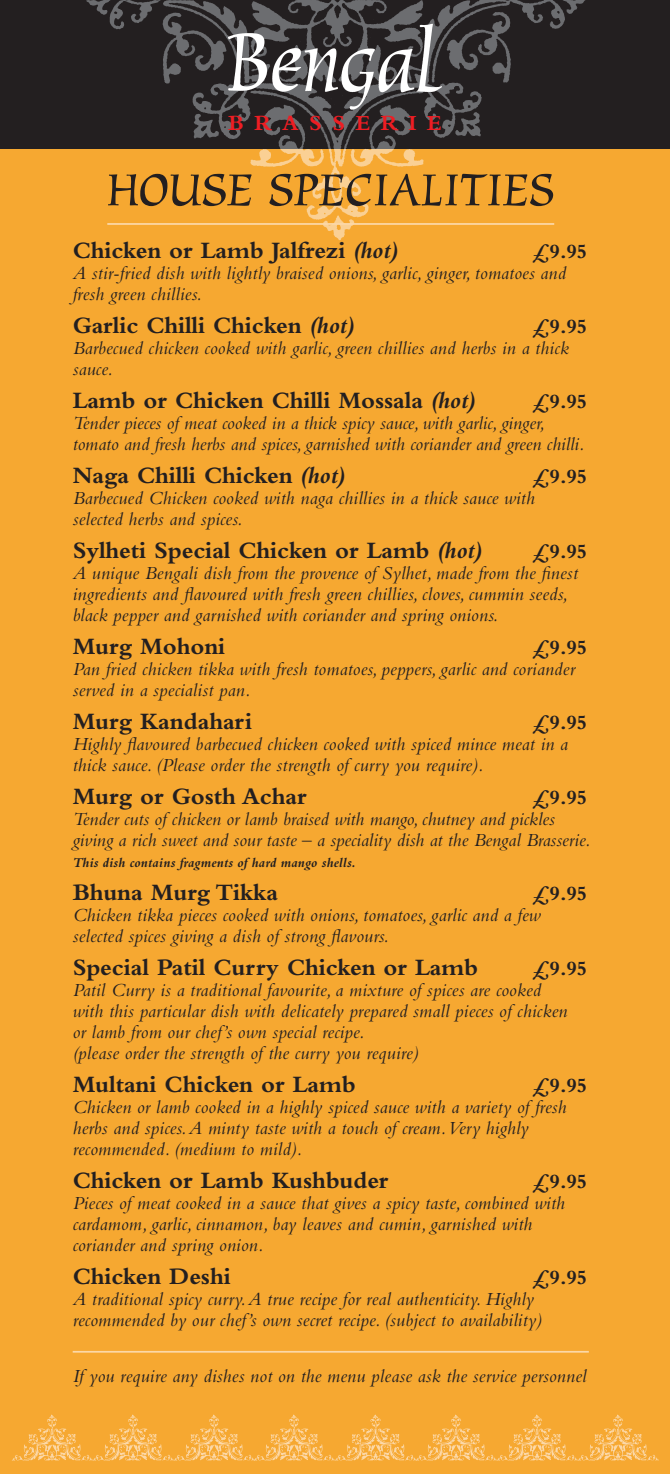
<style>
.page{position:relative;width:670px;height:1474px;background:#fff}
.page>*{position:absolute;margin:0;border:0;box-sizing:border-box;transform-origin:0 0}
.section_heads{font:68.25px "Marigold";color:#231f20}
.dishes{font:700 24.5px "Bembo";letter-spacing:-.005em;color:#231f20}
.t1{font:700 22.4px "Bembo";letter-spacing:.47em;color:#ee1d23}
.dishes-2{font:700 21px "Bembo";letter-spacing:-.005em;color:#231f20}
.description{font:italic 19.25px/21px "Bembo";letter-spacing:.01em;color:#231f20}
.description-2{font:italic 700 14px "Bembo";letter-spacing:.01em;color:#231f20}
.s1{font-style:italic}
</style>
<div class="page">
<div style="left:0;top:147px;width:670px;height:1326px;background:#f6a831"></div>
<img style="left:505px;top:1414px;width:65px;height:47px">
<img style="left:424px;top:1414px;width:81px;height:47px">
<img style="left:182px;top:1414px;width:65px;height:47px">
<img style="left:343px;top:1414px;width:81px;height:47px">
<img style="left:101px;top:1414px;width:81px;height:47px">
<img style="left:247px;top:1414px;width:96px;height:47px">
<img style="left:12px;top:1414px;width:89px;height:47px">
<img style="left:570px;top:1414px;width:89px;height:47px">
<img style="left:250px;top:149px;width:305px;height:91px">
<div style="left:0;top:0;width:670px;height:149px;background:#231f20"></div>
<img style="left:86px;top:0;width:499px;height:149px">
<img style="left:228px;top:19px;width:213px;height:104px">
<hr style="left:107px;top:223px;width:447px;height:2px;background:#fcd8a7">
<hr style="left:73px;top:1350px;width:516px;height:2px;background:#fcd8a7">
<p class="t1" style="left:228px;top:111px;width:215px">BRASSERIE</p>
<p class="section_heads" style="left:107px;top:148px;width:448px">HOUSE SPECIALITIES</p>
<p class="dishes" style="left:73px;top:237px;width:327px">Chicken or Lamb Jalfrezi <span class="s1">(hot)</span></p>
<p class="dishes-2" style="left:532px;top:240px;width:57px">£9.95</p>
<p class="description" style="left:73px;top:262px;width:495px">A stir-fried dish with lightly braised onions, garlic, ginger, tomatoes and fresh green chillies.</p>
<p class="dishes" style="left:73px;top:312px;width:283px">Garlic Chilli Chicken <span class="s1">(hot)</span></p>
<p class="dishes-2" style="left:532px;top:315px;width:57px">£9.95</p>
<p class="description" style="left:73px;top:337px;width:498px">Barbecued chicken cooked with garlic, green chillies and herbs in a thick sauce.</p>
<p class="dishes" style="left:73px;top:387px;width:404px">Lamb or Chicken Chilli Mossala <span class="s1">(hot)</span></p>
<p class="dishes-2" style="left:532px;top:390px;width:57px">£9.95</p>
<p class="description" style="left:73px;top:412px;width:513px">Tender pieces of meat cooked in a thick spicy sauce, with garlic, ginger, tomato and fresh herbs and spices, garnished with coriander and green chilli.</p>
<p class="dishes" style="left:73px;top:461px;width:274px">Naga Chilli Chicken <span class="s1">(hot)</span></p>
<p class="dishes-2" style="left:532px;top:465px;width:57px">£9.95</p>
<p class="description" style="left:73px;top:487px;width:464px">Barbecued Chicken cooked with naga chillies in a thick sauce with selected herbs and spices.</p>
<p class="dishes" style="left:73px;top:536px;width:411px">Sylheti Special Chicken or Lamb <span class="s1">(hot)</span></p>
<p class="dishes-2" style="left:532px;top:539px;width:57px">£9.95</p>
<p class="description" style="left:73px;top:562px;width:507px">A unique Bengali dish from the provence of Sylhet, made from the finest ingredients and flavoured with fresh green chillies, cloves, cummin seeds, black pepper and garnished with coriander and spring onions.</p>
<p class="dishes" style="left:73px;top:632px;width:154px">Murg Mohoni</p>
<p class="dishes-2" style="left:532px;top:635px;width:57px">£9.95</p>
<p class="description" style="left:73px;top:658px;width:504px">Pan fried chicken tikka with fresh tomatoes, peppers, garlic and coriander served in a specialist pan.</p>
<p class="dishes" style="left:73px;top:707px;width:181px">Murg Kandahari</p>
<p class="dishes-2" style="left:532px;top:710px;width:57px">£9.95</p>
<p class="description" style="left:73px;top:733px;width:497px">Highly flavoured barbecued chicken cooked with spiced mince meat in a thick sauce. (Please order the strength of curry you require).</p>
<p class="dishes" style="left:73px;top:782px;width:235px">Murg or Gosth Achar</p>
<p class="dishes-2" style="left:532px;top:785px;width:57px">£9.95</p>
<p class="description" style="left:73px;top:808px;width:519px">Tender cuts of chicken or lamb braised with mango, chutney and pickles giving a rich sweet and sour taste – a speciality dish at the Bengal Brasserie.</p>
<p class="description-2" style="left:73px;top:855px;width:285px">This dish contains fragments of hard mango shells.</p>
<p class="dishes" style="left:73px;top:878px;width:207px">Bhuna Murg Tikka</p>
<p class="dishes-2" style="left:532px;top:881px;width:57px">£9.95</p>
<p class="description" style="left:73px;top:904px;width:469px">Chicken tikka pieces cooked with onions, tomatoes, garlic and a few selected spices giving a dish of strong flavours.</p>
<p class="dishes" style="left:73px;top:953px;width:407px">Special Patil Curry Chicken or Lamb</p>
<p class="dishes-2" style="left:532px;top:956px;width:57px">£9.95</p>
<p class="description" style="left:73px;top:979px;width:496px">Patil Curry is a traditional favourite, a mixture of spices are cooked with this particular dish with delicately prepared small pieces of chicken or lamb from our chef’s own special recipe.</p>
<p class="description" style="left:73px;top:1042px;width:347px">(please order the strength of the curry you require)</p>
<p class="dishes" style="left:73px;top:1070px;width:284px">Multani Chicken or Lamb</p>
<p class="dishes-2" style="left:532px;top:1073px;width:57px">£9.95</p>
<p class="description" style="left:73px;top:1096px;width:495px">Chicken or lamb cooked in a highly spiced sauce with a variety of fresh herbs and spices. A minty taste with a touch of cream. Very highly recommended. (medium to mild).</p>
<p class="dishes" style="left:73px;top:1166px;width:317px">Chicken or Lamb Kushbuder</p>
<p class="dishes-2" style="left:532px;top:1169px;width:57px">£9.95</p>
<p class="description" style="left:73px;top:1192px;width:494px">Pieces of meat cooked in a sauce that gives a spicy taste, combined with cardamom, garlic, cinnamon, bay leaves and cumin, garnished with coriander and spring onion.</p>
<p class="dishes" style="left:73px;top:1262px;width:160px">Chicken Deshi</p>
<p class="dishes-2" style="left:532px;top:1265px;width:57px">£9.95</p>
<p class="description" style="left:73px;top:1288px;width:471px">A traditional spicy curry. A true recipe for real authenticity. Highly recommended by our chef’s own secret recipe. (subject to availability)</p>
<p class="description" style="left:73px;top:1364px;width:515px">If you require any dishes not on the menu please ask the service personnel</p>
</div>
